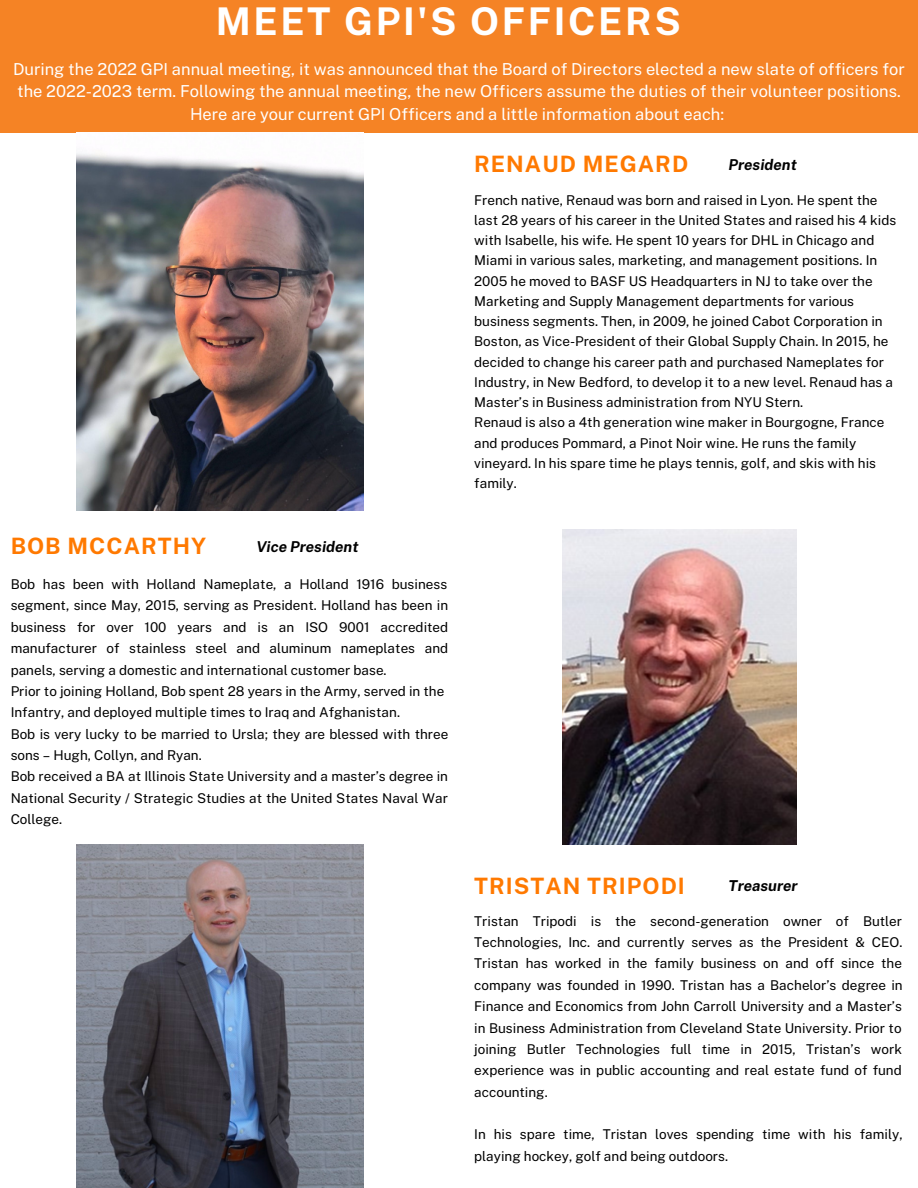
<style>
.page{position:relative;width:918px;height:1188px;background:#fff}
.page>*{position:absolute;margin:0;border:0;box-sizing:border-box;transform-origin:0 0}
.t1{font:700 38.25px "Public Sans";letter-spacing:.07em;color:#fff}
.t2{font:700 22.5px "Public Sans";letter-spacing:.045em;color:#ff7900}
.t3{font:16.5px/22.5px "Public Sans";color:#fff;text-align:center}
.t4{font:italic 700 15px "Public Sans";color:#000}
.t5{font:13.5px/21.3px "Public Sans";color:#000}
</style>
<div class="page">
<div style="left:0;top:0;width:918px;height:133px;background:#f58325"></div>
<img style="left:76px;top:153px;width:287px;height:358px">
<img style="left:563px;top:529px;width:234px;height:315px">
<img style="left:76px;top:845px;width:287px;height:343px">
<h1 class="t1" style="left:216px;top:-1px;width:466px">MEET GPI'S OFFICERS</h1>
<p class="t3" style="left:13px;top:58px;width:893px">During the 2022 GPI annual meeting, it was announced that the Board of Directors elected a new slate of officers for the 2022-2023 term. Following the annual meeting, the new Officers assume the duties of their volunteer positions.<br>Here are your current GPI Officers and a little information about each:</p>
<h2 class="t2" style="left:474px;top:151px;width:216px">RENAUD MEGARD</h2>
<p class="t4" style="left:729px;top:155px;width:70px">President</p>
<h2 class="t2" style="left:11px;top:533px;width:197px">BOB MCCARTHY</h2>
<p class="t4" style="left:256px;top:537px;width:104px">Vice President</p>
<p class="t5" style="left:11px;top:574px;width:439px">Bob has been with Holland Nameplate, a Holland 1916 business segment, since May, 2015, serving as President. Holland has been in business for over 100 years and is an ISO 9001 accredited manufacturer of stainless steel and aluminum nameplates and panels, serving a domestic and international customer base.<br>Prior to joining Holland, Bob spent 28 years in the Army, served in the Infantry, and deployed multiple times to Iraq and Afghanistan.<br>Bob is very lucky to be married to Ursla; they are blessed with three sons – Hugh, Collyn, and Ryan.<br>Bob received a BA at Illinois State University and a master’s degree in National Security / Strategic Studies at the United States Naval War College.</p>
<p class="t5" style="left:474px;top:190px;width:424px;line-height:20.2px">French native, Renaud was born and raised in Lyon. He spent the last 28 years of his career in the United States and raised his 4 kids with Isabelle, his wife. He spent 10 years for DHL in Chicago and Miami in various sales, marketing, and management positions. In 2005 he moved to BASF US Headquarters in NJ to take over the Marketing and Supply Management departments for various business segments. Then, in 2009, he joined Cabot Corporation in Boston, as Vice-President of their Global Supply Chain. In 2015, he decided to change his career path and purchased Nameplates for Industry, in New Bedford, to develop it to a new level. Renaud has a Master’s in Business administration from NYU Stern.<br>Renaud is also a 4th generation wine maker in Bourgogne, France and produces Pommard, a Pinot Noir wine. He runs the family vineyard. In his spare time he plays tennis, golf, and skis with his family.</p>
<h2 class="t2" style="left:474px;top:872px;width:212px">TRISTAN TRIPODI</h2>
<p class="t4" style="left:729px;top:877px;width:70px">Treasurer</p>
<p class="t5" style="left:474px;top:910px;width:430px;text-align:justify">Tristan Tripodi is the second-generation owner of Butler Technologies, Inc. and currently serves as the President &amp; CEO.<br>Tristan has worked in the family business on and off since the company was founded in 1990. Tristan has a Bachelor’s degree in Finance and Economics from John Carroll University and a Master’s in Business Administration from Cleveland State University. Prior to joining Butler Technologies full time in 2015, Tristan’s work experience was in public accounting and real estate fund of fund accounting.</p>
<p class="t5" style="left:474px;top:1124px;width:430px">In his spare time, Tristan loves spending time with his family, playing hockey, golf and being outdoors.</p>
</div>
